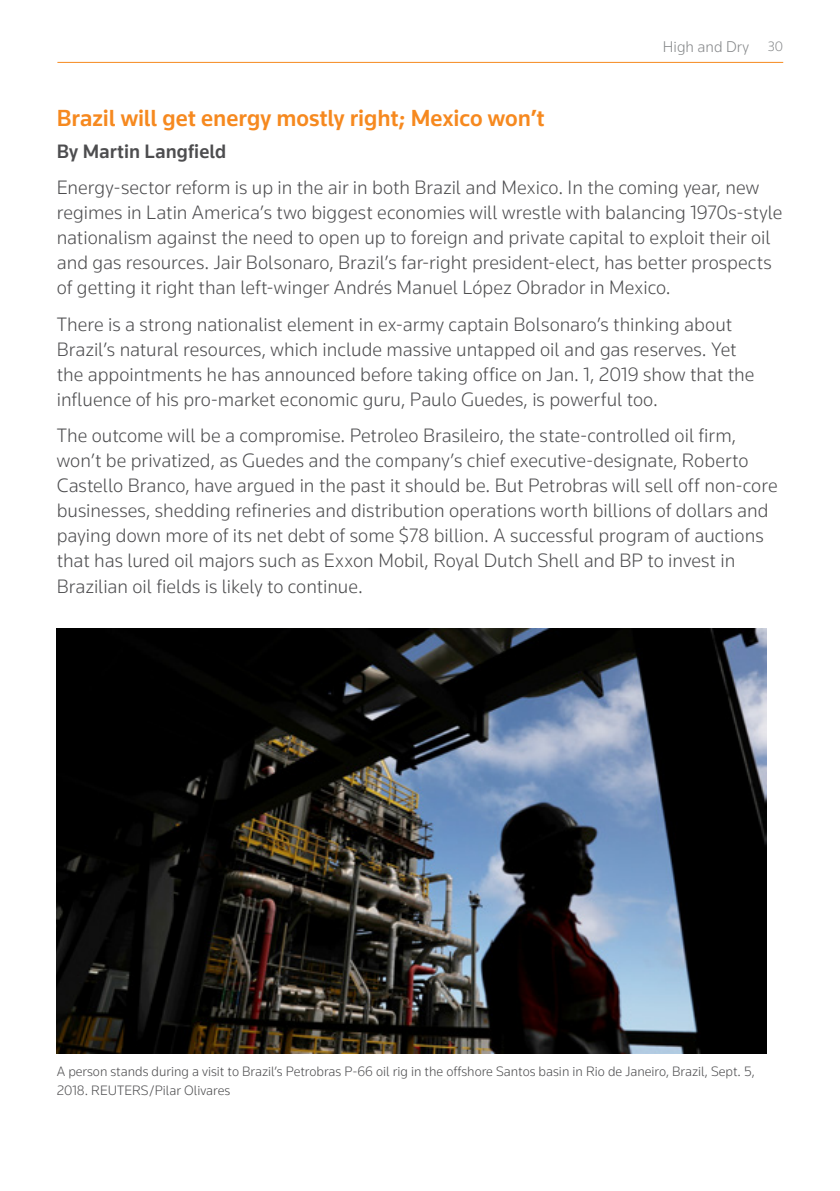
<style>
.page{position:relative;width:840px;height:1191px;background:#fff}
.page>*{position:absolute;margin:0;border:0;box-sizing:border-box;transform-origin:0 0}
.t1{font:500 24px "Knowledge 2017";letter-spacing:-.005em;color:#f6891f}
.t2{font:300 20px/25px "Knowledge 2017";color:#4d4d4f}
.t3{font:500 20px "Knowledge 2017";letter-spacing:.005em;color:#4d4d4f}
.t4{font:300 16px "Knowledge 2017";color:#86888a}
.t5{font:300 14px/19px "Knowledge 2017";color:#4d4d4f}
.s1{font-size:14px}
</style>
<div class="page">
<hr style="left:57px;top:62px;width:725px;height:1px;background:#f6891f">
<img style="left:57px;top:628px;width:708px;height:425px">
<p class="t4" style="left:662px;top:37px;width:122px">High and Dry <span class="s1">30</span></p>
<p class="t1" style="left:57px;top:104px;width:489px">Brazil will get energy mostly right; Mexico won’t</p>
<p class="t3" style="left:57px;top:139px;width:171px">By Martin Langfield</p>
<p class="t2" style="left:57px;top:175px;width:726px">Energy-sector reform is up in the air in both Brazil and Mexico. In the coming year, new regimes in Latin America’s two biggest economies will wrestle with balancing 1970s-style nationalism against the need to open up to foreign and private capital to exploit their oil and gas resources. Jair Bolsonaro, Brazil’s far-right president-elect, has better prospects of getting it right than left-winger Andrés Manuel López Obrador in Mexico.</p>
<p class="t2" style="left:57px;top:311px;width:698px">There is a strong nationalist element in ex-army captain Bolsonaro’s thinking about Brazil’s natural resources, which include massive untapped oil and gas reserves. Yet the appointments he has announced before taking office on Jan. 1, 2019 show that the influence of his pro-market economic guru, Paulo Guedes, is powerful too.</p>
<p class="t2" style="left:57px;top:422px;width:722px">The outcome will be a compromise. Petroleo Brasileiro, the state-controlled oil firm, won’t be privatized, as Guedes and the company’s chief executive-designate, Roberto Castello Branco, have argued in the past it should be. But Petrobras will sell off non-core businesses, shedding refineries and distribution operations worth billions of dollars and paying down more of its net debt of some $78 billion. A successful program of auctions that has lured oil majors such as Exxon Mobil, Royal Dutch Shell and BP to invest in Brazilian oil fields is likely to continue.</p>
<p class="t5" style="left:57px;top:1061px;width:699px">A person stands during a visit to Brazil’s Petrobras P-66 oil rig in the offshore Santos basin in Rio de Janeiro, Brazil, Sept. 5,<br>2018. REUTERS/Pilar Olivares</p>
</div>
